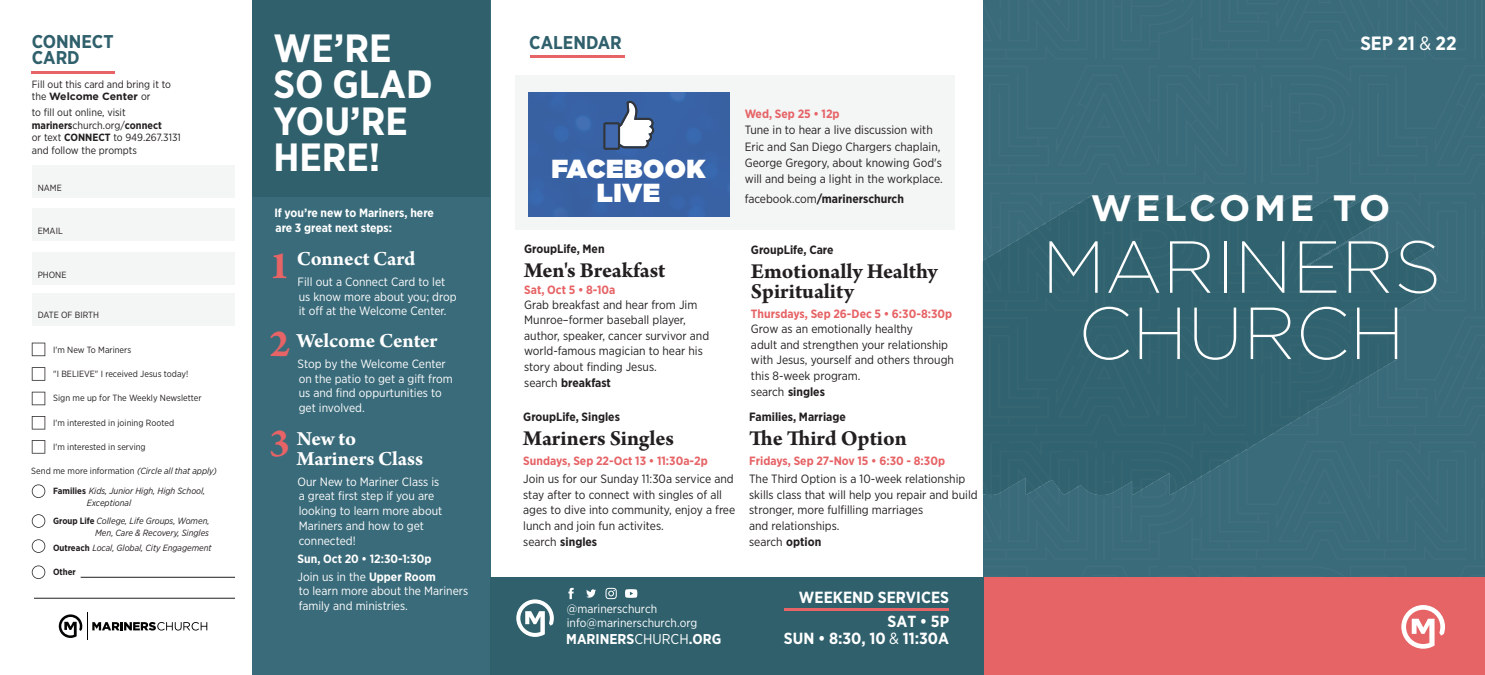
<style>
.page{position:relative;width:1485px;height:675px;background:#fff}
.page>*{position:absolute;margin:0;border:0;box-sizing:border-box;transform-origin:0 0}
.t1{font:200 73.5px/66.3px "Gotham";color:#fff;text-align:center}
.t2{font:700 41.25px/78.4px "Arno Pro";color:#e66366}
.t3{font:700 39.3px/36.3px "Gotham Narrow";color:#fff}
.t4{font:700 36.75px "Gotham";letter-spacing:.1em;color:#fff}
.t5{font:900 26.1px/24.3px "Gotham";letter-spacing:.02em;color:#fff;text-align:center}
.t6{font:700 22.5px/20.5px "Arno Pro";color:#231f20}
.t7{font:700 21.15px/19.6px "Arno Pro";letter-spacing:-.005em;color:#fff}
.t8{font:700 19.2px "Gotham Narrow";color:#fff}
.t9{font:700 18.45px/16.5px "Gotham Narrow";color:#2f606c}
.t10{font:700 16.2px/23.9px "Gotham Narrow";color:#fff;text-align:right}
.t11{font:700 14.25px "Gotham Narrow";color:#fff}
.t12{font:12px/15.8px "Gotham Narrow";color:#231f20}
.t13{font:12px/14.7px "Gotham Narrow";color:#fff}
.t14{font:700 12px "Gotham Narrow";color:#e66366}
.t15{font:700 12px "Gotham Narrow";color:#231f20}
.t16{font:700 12px/18px "Gotham Narrow";color:#fff}
.t17{font:10.5px/12.8px "Gotham Narrow";color:#231f20}
.t18{font:700 10.5px "Gotham";color:#231f20}
.t19{font:9px "Gotham Narrow";color:#231f20}
.t20{font:italic 9px/12px "Gotham Narrow";color:#231f20}
.t21{font:700 9px "Gotham Narrow";color:#231f20}
.s1{font-family:"Gotham Narrow";font-weight:400}
.s2{font-weight:700}
.s3{font-style:italic}
.s4{font-weight:700;font-style:normal}
.s5{font-weight:400}
</style>
<div class="page">
<img style="left:817px;top:75px;width:668px;height:419px">
<div style="left:983px;top:0;width:502px;height:184px;background:#3a6b7a"></div>
<svg style="left:983px;top:192px;width:114px;height:119px"></svg>
<svg style="left:1103px;top:192px;width:373px;height:119px"></svg>
<svg style="left:1482px;top:192px;width:3px;height:119px"></svg>
<div style="left:252px;top:0;width:238px;height:675px;background:#3a6b7a"></div>
<div style="left:490px;top:577px;width:493px;height:98px;background:#2f606c"></div>
<div style="left:252px;top:0;width:237px;height:197px;background:#2f606c"></div>
<svg style="left:516px;top:599px;width:38px;height:38px"></svg>
<svg style="left:586px;top:589px;width:10px;height:9px"></svg>
<svg style="left:606px;top:588px;width:11px;height:11px"></svg>
<svg style="left:568px;top:588px;width:6px;height:11px"></svg>
<svg style="left:625px;top:589px;width:12px;height:9px"></svg>
<div style="left:515px;top:76px;width:439px;height:154px;background:#f2f3f4"></div>
<hr style="left:530px;top:56px;width:95px;height:2px;background:#e66366">
<hr style="left:784px;top:608px;width:165px;height:3px;background:#e66366">
<hr style="left:32px;top:71px;width:83px;height:2px;background:#e66366">
<div style="left:32px;top:165px;width:202px;height:33px;background:#f2f3f4"></div>
<div style="left:32px;top:209px;width:202px;height:32px;background:#f2f3f4"></div>
<div style="left:32px;top:252px;width:202px;height:33px;background:#f2f3f4"></div>
<svg style="left:59px;top:612px;width:148px;height:28px"></svg>
<div style="left:32px;top:293px;width:202px;height:32px;background:#f2f3f4"></div>
<svg style="left:32px;top:343px;width:13px;height:13px"></svg>
<svg style="left:32px;top:367px;width:13px;height:14px"></svg>
<svg style="left:32px;top:392px;width:13px;height:13px"></svg>
<svg style="left:32px;top:416px;width:13px;height:14px"></svg>
<svg style="left:32px;top:440px;width:13px;height:14px"></svg>
<svg style="left:32px;top:484px;width:13px;height:14px"></svg>
<svg style="left:32px;top:514px;width:13px;height:14px"></svg>
<svg style="left:32px;top:539px;width:13px;height:14px"></svg>
<svg style="left:32px;top:565px;width:13px;height:14px"></svg>
<hr style="left:81px;top:577px;width:154px;height:1px;background:#231f20">
<hr style="left:34px;top:598px;width:201px;height:1px;background:#231f20">
<svg style="left:983px;top:317px;width:502px;height:358px"></svg>
<div style="left:528px;top:92px;width:202px;height:125px;background:#3862a5"></div>
<svg style="left:603px;top:101px;width:51px;height:49px"></svg>
<h3 class="t9" style="left:32px;top:33px;width:83px">CONNECT<br>CARD</h3>
<p class="t17" style="left:32px;top:77px;width:141px">Fill out this card and bring it to</p>
<p class="t18" style="left:32px;top:90px;width:120px"><span class="s1">the</span> Welcome Center <span class="s1">or</span></p>
<p class="t17" style="left:32px;top:106px;width:151px">to fill out online, visit <span class="s2">mariners</span>church.org/<span class="s2">connect<br></span>or text <span class="s2">CONNECT</span> to 949.267.3131 and follow the prompts</p>
<p class="t19" style="left:38px;top:182px;width:26px">NAME</p>
<p class="t19" style="left:38px;top:225px;width:26px">EMAIL</p>
<p class="t19" style="left:38px;top:269px;width:30px">PHONE</p>
<p class="t19" style="left:38px;top:309px;width:63px">DATE OF BIRTH</p>
<p class="t19" style="left:53px;top:344px;width:79px">I'm New To Mariners</p>
<p class="t19" style="left:53px;top:368px;width:136px">"I BELIEVE" I received Jesus today!</p>
<p class="t19" style="left:53px;top:393px;width:150px">Sign me up for The Weekly Newsletter</p>
<p class="t19" style="left:53px;top:417px;width:122px">I'm interested in joining Rooted</p>
<p class="t19" style="left:53px;top:442px;width:94px">I'm interested in serving</p>
<p class="t19" style="left:31px;top:465px;width:187px">Send me more information <span class="s3">(Circle all that apply)</span></p>
<p class="t20" style="left:87px;top:485px;width:120px;text-indent:-34px"><span class="s4">Families</span> Kids, Junior High, High School,<br>Exceptional</p>
<p class="t20" style="left:53px;top:515px;width:158px;text-align:right"><span class="s4">Group Life</span> College, Life Groups, Women,<br>Men, Care &amp; Recovery, Singles</p>
<p class="t20" style="left:53px;top:541px;width:160px"><span class="s4">Outreach</span> Local, Global, City Engagement</p>
<p class="t21" style="left:53px;top:566px;width:24px">Other</p>
<h3 class="t3" style="left:274px;top:30px;width:120px">WE’RE</h3>
<h3 class="t8" style="left:1360px;top:31px;width:98px">SEP 21 <span class="s5">&amp;</span> 22</h3>
<h3 class="t3" style="left:274px;top:66px;width:161px">SO GLAD<br>YOU’RE<br>HERE!</h3>
<h3 class="t9" style="left:529px;top:34px;width:94px">CALENDAR</h3>
<p class="t14" style="left:745px;top:106px;width:96px">Wed, Sep 25 • 12p</p>
<p class="t12" style="left:745px;top:122px;width:200px;line-height:16.2px">Tune in to hear a live discussion with Eric and San Diego Chargers chaplain, George Gregory, about knowing God's will and being a light in the workplace.</p>
<p class="t15" style="left:745px;top:191px;width:161px"><span class="s5">facebook.com</span>/marinerschurch</p>
<h3 class="t5" style="left:551px;top:156px;width:156px">FACEBOOK<br>LIVE</h3>
<h3 class="t4" style="left:1091px;top:184px;width:301px">WELCOME TO</h3>
<h1 class="t1" style="left:1042px;top:231px;width:401px">MARINERS<br>CHURCH</h1>
<p class="t16" style="left:274px;top:205px;width:161px;line-height:14.7px">If you’re new to Mariners, here are 3 great next steps:</p>
<p class="t15" style="left:524px;top:242px;width:82px">GroupLife, Men</p>
<h3 class="t6" style="left:524px;top:261px;width:143px">Men's Breakfast</h3>
<p class="t14" style="left:524px;top:282px;width:93px">Sat, Oct 5 • 8-10a</p>
<p class="t12" style="left:524px;top:297px;width:186px">Grab breakfast and hear from Jim<br>Munroe–former baseball player, author, speaker, cancer survivor and world-famous magician to hear his story about finding Jesus.<br>search <span class="s2">breakfast</span></p>
<p class="t15" style="left:751px;top:242px;width:84px">GroupLife, Care</p>
<h3 class="t6" style="left:751px;top:262px;width:188px">Emotionally Healthy<br>Spirituality</h3>
<p class="t14" style="left:751px;top:306px;width:203px">Thursdays, Sep 26-Dec 5 • 6:30-8:30p</p>
<p class="t12" style="left:751px;top:321px;width:205px">Grow as an emotionally healthy<br>adult and strengthen your relationship with Jesus, yourself and others through this 8-week program.<br>search <span class="s2">singles</span></p>
<h3 class="t7" style="left:297px;top:250px;width:120px">Connect Card</h3>
<p class="t13" style="left:298px;top:274px;width:160px">Fill out a Connect Card to let us know more about you; drop it off at the Welcome Center.</p>
<h3 class="t7" style="left:297px;top:332px;width:142px">Welcome Center</h3>
<p class="t13" style="left:298px;top:356px;width:157px">Stop by the Welcome Center on the patio to get a gift from us and find oppurtunities to get involved.</p>
<h3 class="t7" style="left:297px;top:430px;width:128px">New to<br>Mariners Class</h3>
<p class="t13" style="left:298px;top:474px;width:146px">Our New to Mariner Class is a great first step if you are looking to learn more about<br>Mariners and how to get connected!</p>
<p class="t16" style="left:298px;top:549px;width:140px">Sun, Oct 20 • 12:30-1:30p<br><span class="s5">Join us in the</span> Upper Room</p>
<p class="t13" style="left:299px;top:584px;width:171px">to learn more about the Mariners family and ministries.</p>
<h2 class="t2" style="left:269px;top:228px;width:22px">1<br>2</h2>
<p class="t15" style="left:523px;top:409px;width:98px">GroupLife, Singles</p>
<h3 class="t6" style="left:523px;top:429px;width:152px">Mariners Singles</h3>
<p class="t14" style="left:523px;top:453px;width:186px">Sundays, Sep 22-Oct 13 • 11:30a-2p</p>
<p class="t12" style="left:523px;top:471px;width:213px">Join us for our Sunday 11:30a service and stay after to connect with singles of all ages to dive into community, enjoy a free lunch and join fun activites.<br>search <span class="s2">singles</span></p>
<p class="t15" style="left:749px;top:409px;width:98px">Families, Marriage</p>
<h3 class="t6" style="left:749px;top:429px;width:159px">The Third Option</h3>
<p class="t14" style="left:749px;top:453px;width:197px">Fridays, Sep 27-Nov 15 • 6:30 - 8:30p</p>
<p class="t12" style="left:749px;top:471px;width:230px">The Third Option is a 10-week relationship skills class that will help you repair and build stronger, more fulfilling marriages<br>and relationships.<br>search <span class="s2">option</span></p>
<h2 class="t2" style="left:269px;top:406px;width:22px">3</h2>
<h3 class="t10" style="left:799px;top:585px;width:152px">WEEKEND SERVICES<br>SAT • 5P</h3>
<h3 class="t10" style="left:784px;top:626px;width:167px">SUN • 8:30, 10 <span class="s5">&amp;</span> 11:30A</h3>
<p class="t13" style="left:567px;top:602px;width:132px;line-height:13.5px">@marinerschurch info@marinerschurch.org</p>
<p class="t11" style="left:566px;top:629px;width:157px">MARINERS<span class="s5">CHURCH</span>.ORG</p>
</div>
